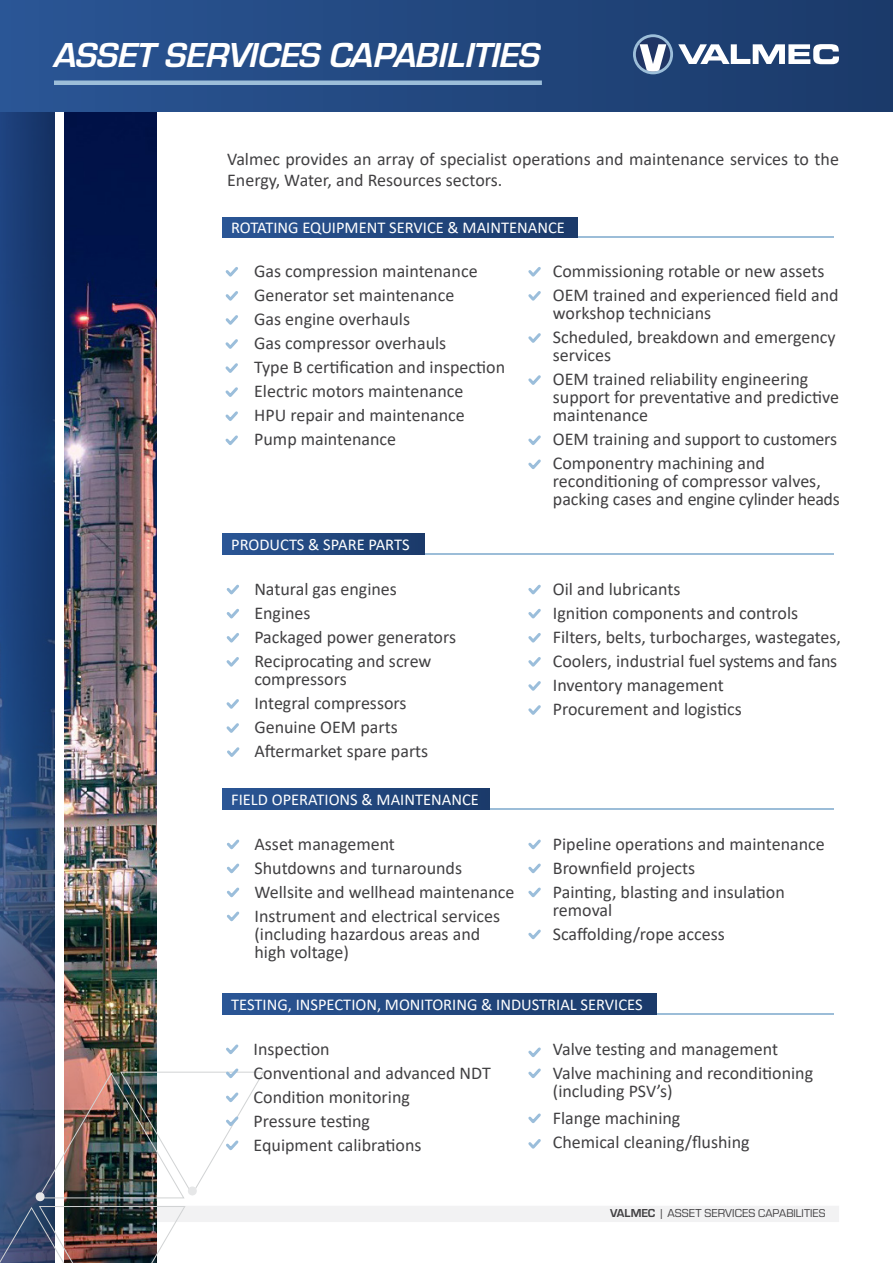
<style>
.page{position:relative;width:893px;height:1263px;background:#fff}
.page>*{position:absolute;margin:0;border:0;box-sizing:border-box;transform-origin:0 0}
.t1{font:italic 700 36px "Eurostile";letter-spacing:-.015em;color:#fff}
.t2{font:18px/24px "Calibri";color:#414042}
.t3{font:16.5px "Calibri";color:#fff}
.t4{font:12px "Eurostile";color:#414042}
.s1{font-weight:700}
.s2{font-size:11.7px}
</style>
<div class="page">
<hr style="left:222px;top:236px;width:612px;height:2px;background:#9cbdd8">
<div style="left:222px;top:217px;width:355px;height:21px;background:linear-gradient(to right,#2a5595,#1b3a69)"></div>
<img style="left:64px;top:112px;width:92px;height:954px">
<svg style="left:0;top:112px;width:55px;height:954px"></svg>
<div style="left:0;top:0;width:893px;height:112px;background:linear-gradient(to right,#2a5595,#1b3a69)"></div>
<svg style="left:678px;top:44px;width:161px;height:20px"></svg>
<svg style="left:633px;top:34px;width:40px;height:40px"></svg>
<div style="left:636px;top:37px;width:34px;height:35px;background:#203565;border-radius:50%"></div>
<svg style="left:640px;top:44px;width:26px;height:28px"></svg>
<div style="left:54px;top:80px;width:488px;height:5px;background:#9cbed9"></div>
<hr style="left:222px;top:1013px;width:612px;height:2px;background:#9cbdd8">
<hr style="left:222px;top:808px;width:612px;height:2px;background:#9cbdd8">
<hr style="left:222px;top:554px;width:612px;height:1px;background:#9cbdd8">
<svg style="left:226px;top:584px;width:13px;height:11px"></svg>
<div style="left:222px;top:533px;width:202px;height:21px;background:linear-gradient(to right,#2a5595,#1b3a6a)"></div>
<svg style="left:226px;top:608px;width:13px;height:11px"></svg>
<svg style="left:226px;top:633px;width:13px;height:10px"></svg>
<svg style="left:227px;top:839px;width:13px;height:11px"></svg>
<svg style="left:227px;top:911px;width:13px;height:11px"></svg>
<div style="left:222px;top:788px;width:268px;height:21px;background:linear-gradient(to right,#2a5695,#1b3a69)"></div>
<svg style="left:227px;top:863px;width:13px;height:11px"></svg>
<svg style="left:227px;top:887px;width:13px;height:11px"></svg>
<svg style="left:226px;top:1044px;width:13px;height:11px"></svg>
<div style="left:222px;top:993px;width:434px;height:21px;background:linear-gradient(to right,#2a5595,#1b3a69)"></div>
<svg style="left:226px;top:657px;width:13px;height:10px"></svg>
<svg style="left:226px;top:699px;width:13px;height:10px"></svg>
<svg style="left:226px;top:723px;width:13px;height:10px"></svg>
<svg style="left:227px;top:747px;width:13px;height:10px"></svg>
<svg style="left:528px;top:584px;width:13px;height:11px"></svg>
<svg style="left:528px;top:608px;width:13px;height:11px"></svg>
<svg style="left:528px;top:633px;width:13px;height:10px"></svg>
<svg style="left:528px;top:657px;width:13px;height:10px"></svg>
<svg style="left:528px;top:681px;width:13px;height:10px"></svg>
<svg style="left:528px;top:705px;width:13px;height:10px"></svg>
<svg style="left:225px;top:267px;width:13px;height:10px"></svg>
<svg style="left:225px;top:291px;width:13px;height:10px"></svg>
<svg style="left:225px;top:315px;width:13px;height:10px"></svg>
<svg style="left:225px;top:339px;width:13px;height:10px"></svg>
<svg style="left:225px;top:363px;width:13px;height:10px"></svg>
<svg style="left:225px;top:387px;width:13px;height:10px"></svg>
<svg style="left:225px;top:411px;width:13px;height:10px"></svg>
<svg style="left:528px;top:267px;width:13px;height:10px"></svg>
<svg style="left:528px;top:291px;width:13px;height:10px"></svg>
<svg style="left:528px;top:333px;width:13px;height:10px"></svg>
<svg style="left:528px;top:375px;width:13px;height:10px"></svg>
<svg style="left:528px;top:1047px;width:13px;height:10px"></svg>
<svg style="left:0;top:1066px;width:839px;height:197px"></svg>
<svg style="left:528px;top:839px;width:13px;height:11px"></svg>
<svg style="left:528px;top:929px;width:13px;height:11px"></svg>
<svg style="left:528px;top:863px;width:13px;height:11px"></svg>
<svg style="left:528px;top:887px;width:13px;height:11px"></svg>
<svg style="left:225px;top:435px;width:13px;height:10px"></svg>
<svg style="left:528px;top:435px;width:13px;height:10px"></svg>
<svg style="left:528px;top:459px;width:13px;height:10px"></svg>
<h1 class="t1" style="left:54px;top:31px;width:488px">ASSET SERVICES CAPABILITIES</h1>
<p class="t2" style="left:227px;top:148px;width:613px;line-height:21px">Valmec provides an array of specialist operations and maintenance services to the<br>Energy, Water, and Resources sectors.</p>
<p class="t3" style="left:231px;top:216px;width:335px">ROTATING EQUIPMENT SERVICE &amp; MAINTENANCE</p>
<p class="t2" style="left:254px;top:259px;width:252px">Gas compression maintenance<br>Generator set maintenance<br>Gas engine overhauls<br>Gas compressor overhauls<br>Type B certification and inspection<br>Electric motors maintenance<br>HPU repair and maintenance<br>Pump maintenance</p>
<p class="t3" style="left:231px;top:533px;width:180px">PRODUCTS &amp; SPARE PARTS</p>
<p class="t2" style="left:254px;top:577px;width:203px">Natural gas engines<br>Engines<br>Packaged power generators<br>Reciprocating and screw</p>
<p class="t2" style="left:254px;top:667px;width:175px">compressors<br>Integral compressors<br>Genuine OEM parts<br>Aftermarket spare parts</p>
<p class="t3" style="left:231px;top:788px;width:249px">FIELD OPERATIONS &amp; MAINTENANCE</p>
<p class="t2" style="left:254px;top:831px;width:262px">Asset management<br>Shutdowns and turnarounds<br>Wellsite and wellhead maintenance<br>Instrument and electrical services</p>
<p class="t2" style="left:254px;top:924px;width:227px;line-height:18px">(including hazardous areas and high voltage)</p>
<p class="t2" style="left:553px;top:259px;width:287px">Commissioning rotable or new assets<br>OEM trained and experienced field and</p>
<p class="t2" style="left:553px;top:301px;width:284px">workshop technicians<br>Scheduled, breakdown and emergency</p>
<p class="t2" style="left:553px;top:343px;width:257px">services<br>OEM trained reliability engineering</p>
<p class="t2" style="left:553px;top:388px;width:288px;line-height:18px">support for preventative and predictive maintenance</p>
<p class="t2" style="left:553px;top:427px;width:286px">OEM training and support to customers<br>Componentry machining and</p>
<p class="t2" style="left:553px;top:472px;width:288px;line-height:18px">reconditioning of compressor valves, packing cases and engine cylinder heads</p>
<p class="t2" style="left:553px;top:577px;width:290px">Oil and lubricants<br>Ignition components and controls<br>Filters, belts, turbocharges, wastegates,<br>Coolers, industrial fuel systems and fans<br>Inventory management<br>Procurement and logistics</p>
<p class="t2" style="left:553px;top:831px;width:273px">Pipeline operations and maintenance<br>Brownfield projects<br>Painting, blasting and insulation</p>
<p class="t2" style="left:553px;top:897px;width:173px">removal<br>Scaffolding/rope access</p>
<p class="t3" style="left:231px;top:993px;width:413px">TESTING, INSPECTION, MONITORING &amp; INDUSTRIAL SERVICES</p>
<p class="t2" style="left:254px;top:1036px;width:239px">Inspection<br>Conventional and advanced NDT<br>Condition monitoring<br>Pressure testing<br>Equipment calibrations</p>
<p class="t2" style="left:553px;top:1036px;width:262px">Valve testing and management<br>Valve machining and reconditioning</p>
<p class="t2" style="left:553px;top:1077px;width:129px;line-height:27px">(including PSV’s)<br>Flange machining</p>
<p class="t2" style="left:553px;top:1129px;width:198px">Chemical cleaning/flushing</p>
<p class="t4" style="left:610px;top:1205px;width:217px"><span class="s1">VALMEC</span> | ASSET SERVICES <span class="s2">CAPABILITIES</span></p>
</div>
